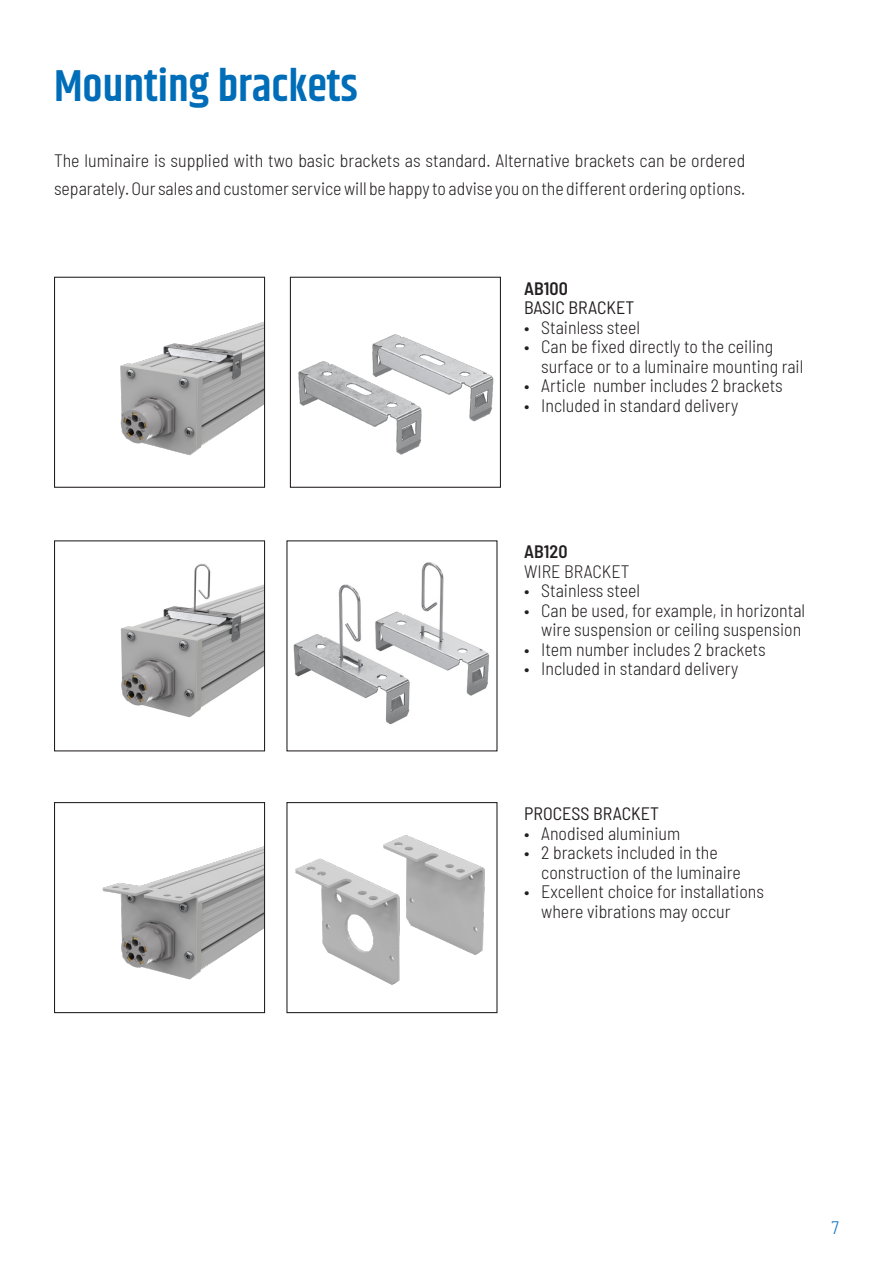
<style>
.page{position:relative;width:893px;height:1263px;background:#fff}
.page>*{position:absolute;margin:0;border:0;box-sizing:border-box;transform-origin:0 0}
.t1{font:600 45px "Khand";color:#006db8}
.t2{font:300 semi-condensed 18px/19.5px "Barlow";color:#231f20}
.t3{font:semi-condensed 18px "Barlow";color:#231f20}
.t4{font:600 semi-condensed 18px "Barlow";color:#231f20}
.t5{font:300 semi-condensed 18px "Barlow";color:#006db8}
</style>
<div class="page">
<img style="left:102px;top:846px;width:161px;height:134px">
<div style="left:54px;top:802px;width:211px;height:211px;border:1px solid #231f20"></div>
<img style="left:295px;top:835px;width:190px;height:150px">
<div style="left:286px;top:802px;width:211px;height:211px;border:1px solid #231f20"></div>
<img style="left:120px;top:322px;width:143px;height:134px">
<div style="left:54px;top:277px;width:211px;height:211px;border:1px solid #231f20"></div>
<img style="left:298px;top:334px;width:196px;height:121px">
<div style="left:290px;top:277px;width:211px;height:211px;border:1px solid #231f20"></div>
<img style="left:121px;top:563px;width:142px;height:155px">
<div style="left:54px;top:540px;width:211px;height:211px;border:1px solid #231f20"></div>
<img style="left:293px;top:562px;width:197px;height:163px">
<p class="t1" style="left:54px;top:56px;width:305px">Mounting brackets</p>
<p class="t2" style="left:54px;top:144px;width:693px;line-height:28.5px">The luminaire is supplied with two basic brackets as standard. Alternative brackets can be ordered separately. Our sales and customer service will be happy to advise you on the different ordering options.</p>
<p class="t4" style="left:524px;top:275px;width:45px">AB100</p>
<p class="t3" style="left:524px;top:295px;width:112px">BASIC BRACKET</p>
<p class="t2" style="left:524px;top:316px;width:117px">• Stainless steel</p>
<p class="t2" style="left:541px;top:336px;width:264px;text-indent:-17px">• Can be fixed directly to the ceiling surface or to a luminaire mounting rail</p>
<p class="t2" style="left:524px;top:375px;width:260px">• Article number includes 2 brackets</p>
<p class="t2" style="left:524px;top:394px;width:216px">• Included in standard delivery</p>
<p class="t4" style="left:524px;top:539px;width:45px">AB120</p>
<p class="t2" style="left:524px;top:560px;width:107px">WIRE BRACKET</p>
<p class="t2" style="left:524px;top:580px;width:117px">• Stainless steel</p>
<p class="t2" style="left:524px;top:599px;width:282px;text-align:right">• Can be used, for example, in horizontal wire suspension or ceiling suspension</p>
<p class="t2" style="left:524px;top:638px;width:243px">• Item number includes 2 brackets</p>
<p class="t2" style="left:524px;top:658px;width:216px">• Included in standard delivery</p>
<p class="t3" style="left:524px;top:801px;width:136px">PROCESS BRACKET</p>
<p class="t2" style="left:524px;top:822px;width:158px">• Anodised aluminium</p>
<p class="t2" style="left:541px;top:841px;width:201px;text-indent:-17px">• 2 brackets included in the construction of the luminaire</p>
<p class="t2" style="left:541px;top:880px;width:224px;text-indent:-17px">• Excellent choice for installations where vibrations may occur</p>
<p class="t5" style="left:832px;top:1214px;width:9px">7</p>
</div>
